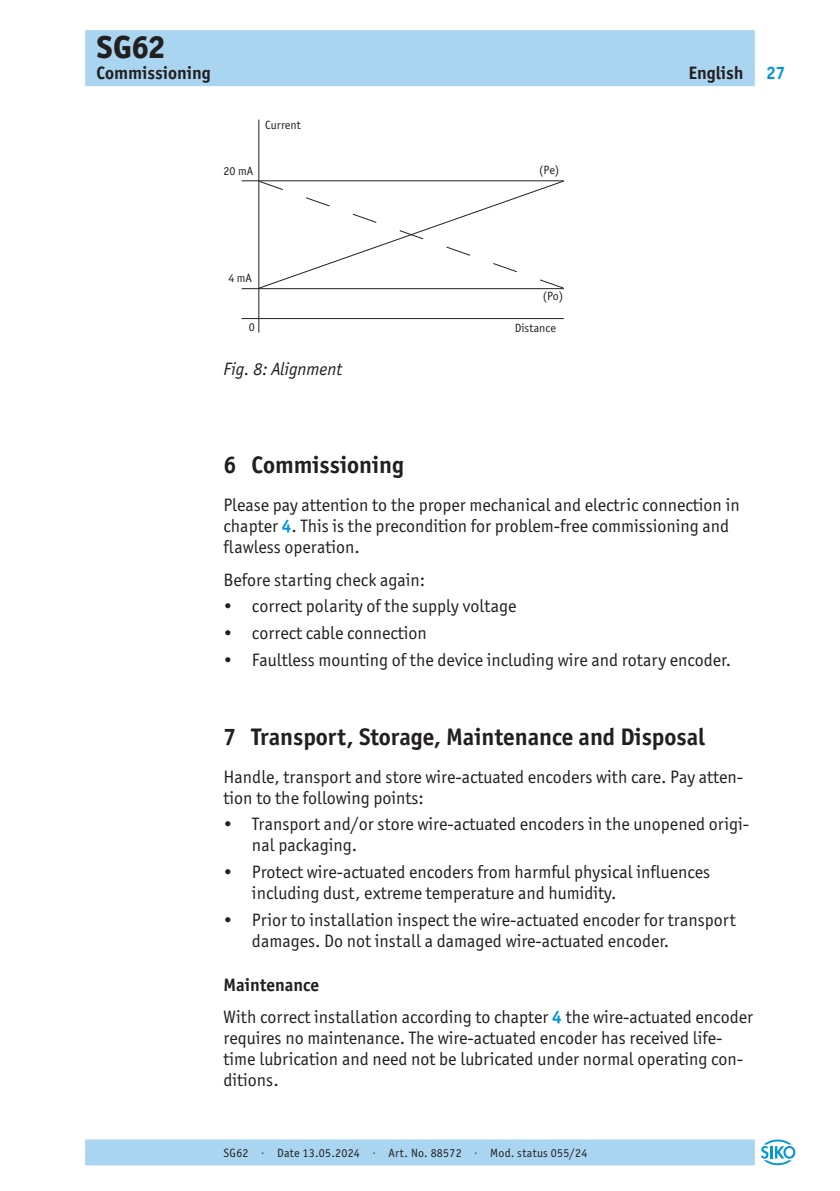
<style>
.page{position:relative;width:840px;height:1191px;background:#fff}
.page>*{position:absolute;margin:0;border:0;box-sizing:border-box;transform-origin:0 0}
.t1{font:800 32px "Officina Sans ITC Pro";color:#231f20}
.t2{font:700 24px "Officina Sans ITC Pro";color:#231f20}
._03__Fliesstext{font:18px/21px "Officina Sans ITC Pro";color:#231f20}
._02__Ueberschrift{font:700 18px "Officina Sans ITC Pro";color:#231f20}
.t3{font:italic 18px "Officina Sans ITC Pro";color:#231f20}
.t4{font:700 18px "Officina Sans ITC Pro";color:#0095d9}
._03__Fliesstext_Tabelle{font:12px "Officina Sans ITC Pro";letter-spacing:.02em;color:#231f20}
._03__Fliesstext_Tabelle-2{font:12px "Officina Sans ITC Pro";color:#231f20}
.s1{font-weight:700;color:#0095d9}
</style>
<div class="page">
<div style="left:85px;top:30px;width:669px;height:56px;background:#aad5f1"></div>
<div style="left:85px;top:1139px;width:669px;height:26px;background:#aad5f1"></div>
<svg style="left:761px;top:1139px;width:33px;height:26px"></svg>
<hr style="left:258px;top:120px;width:1px;height:212px;background:#231f20">
<hr style="left:241px;top:318px;width:322px;height:1px;background:#231f20">
<hr style="left:241px;top:288px;width:322px;height:1px;background:#231f20">
<hr style="left:241px;top:180px;width:322px;height:1px;background:#231f20">
<svg style="left:257px;top:180px;width:307px;height:109px"></svg>
<h1 class="t1" style="left:96px;top:26px;width:70px">SG62</h1>
<p class="_02__Ueberschrift" style="left:96px;top:62px;width:116px">Commissioning</p>
<p class="_02__Ueberschrift" style="left:688px;top:62px;width:57px">English</p>
<p class="_03__Fliesstext_Tabelle-2" style="left:265px;top:118px;width:37px">Current</p>
<p class="_03__Fliesstext_Tabelle" style="left:223px;top:164px;width:31px">20 mA</p>
<p class="_03__Fliesstext_Tabelle" style="left:539px;top:162px;width:22px">(Pe)</p>
<p class="t4" style="left:765px;top:62px;width:21px">27</p>
<p class="_03__Fliesstext_Tabelle" style="left:228px;top:271px;width:25px">4 mA</p>
<p class="_03__Fliesstext_Tabelle" style="left:249px;top:319px;width:7px">0</p>
<p class="t3" style="left:223px;top:358px;width:120px">Fig. 8: Alignment</p>
<p class="_03__Fliesstext_Tabelle" style="left:542px;top:289px;width:22px">(Po)</p>
<p class="_03__Fliesstext_Tabelle-2" style="left:514px;top:321px;width:43px">Distance</p>
<p class="t2" style="left:223px;top:450px;width:182px">6 Commissioning</p>
<p class="_03__Fliesstext" style="left:223px;top:494px;width:517px">Please pay attention to the proper mechanical and electric connection in chapter <span class="s1">4</span>. This is the precondition for problem-free commissioning and flawless operation.</p>
<p class="_03__Fliesstext" style="left:223px;top:569px;width:203px">Before starting check again:</p>
<p class="_03__Fliesstext" style="left:223px;top:595px;width:294px">• correct polarity of the supply voltage</p>
<p class="_03__Fliesstext" style="left:223px;top:622px;width:205px">• correct cable connection</p>
<p class="_03__Fliesstext" style="left:223px;top:649px;width:508px">• Faultless mounting of the device including wire and rotary encoder.</p>
<p class="t2" style="left:223px;top:721px;width:482px">7 Transport, Storage, Maintenance and Disposal</p>
<p class="_03__Fliesstext" style="left:223px;top:766px;width:520px">Handle, transport and store wire-actuated encoders with care. Pay atten&shy;tion to the following points:</p>
<p class="_03__Fliesstext" style="left:252px;top:813px;width:498px;text-indent:-28px">• Transport and/or store wire-actuated encoders in the unopened origi&shy;nal packaging.</p>
<p class="_03__Fliesstext" style="left:252px;top:861px;width:459px;text-indent:-28px">• Protect wire-actuated encoders from harmful physical influences including dust, extreme temperature and humidity.</p>
<p class="_03__Fliesstext" style="left:252px;top:909px;width:485px;text-indent:-28px">• Prior to installation inspect the wire-actuated encoder for transport damages. Do not install a damaged wire-actuated encoder.</p>
<p class="_02__Ueberschrift" style="left:223px;top:973px;width:97px">Maintenance</p>
<p class="_03__Fliesstext" style="left:223px;top:1006px;width:530px">With correct installation according to chapter <span class="s1">4</span> the wire-actuated encoder requires no maintenance. The wire-actuated encoder has received life&shy;time lubrication and need not be lubricated under normal operating con&shy;ditions.</p>
<p class="_03__Fliesstext_Tabelle" style="left:223px;top:1145px;width:365px">SG62 · Date 13.05.2024 · Art. No. 88572 · Mod. status 055/24</p>
</div>
